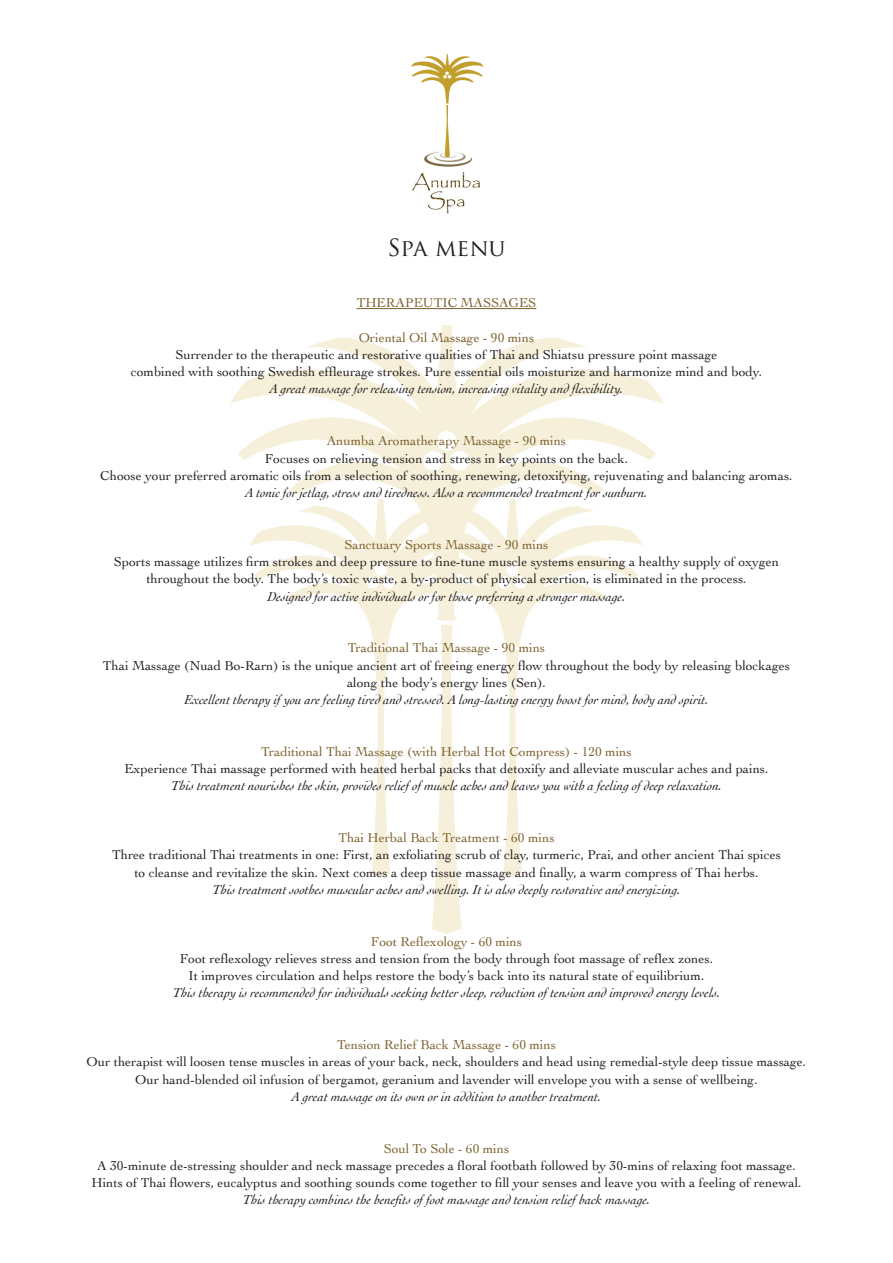
<style>
.page{position:relative;width:893px;height:1263px;background:#fff}
.page>*{position:absolute;margin:0;border:0;box-sizing:border-box;transform-origin:0 0}
.t1{font:23.1px "Trajan Pro";color:#231f20}
.t2{font:13.5px/17.2px "Cochin";color:#231f20;text-align:center}
.t3{font:italic 13.5px/17.2px "Cochin";color:#231f20;text-align:center}
.t4{font:13.5px "Cochin";color:#7c602c}
.s1{font-style:italic}
.s2{font-style:normal}
</style>
<div class="page">
<img style="left:412px;top:157px;width:68px;height:56px">
<svg style="left:411px;top:54px;width:73px;height:103px"></svg>
<img style="left:231px;top:326px;width:432px;height:608px">
<hr style="left:357px;top:308px;width:179px;height:1px;background:#7c602c">
<p class="t1" style="left:387px;top:233px;width:120px">SPA MENU</p>
<p class="t4" style="left:357px;top:294px;width:181px">THERAPEUTIC MASSAGES</p>
<p class="t4" style="left:359px;top:328px;width:177px">Oriental Oil Massage - 90 mins</p>
<p class="t2" style="left:131px;top:345px;width:633px">Surrender to the therapeutic and restorative qualities of Thai and Shiatsu pressure point massage<br>combined with soothing Swedish effleurage strokes. Pure essential oils moisturize and harmonize mind and body.<br><span class="s1">A great massage for releasing tension, increasing vitality and flexibility.</span></p>
<p class="t4" style="left:327px;top:432px;width:241px">Anumba Aromatherapy Massage - 90 mins</p>
<p class="t2" style="left:100px;top:449px;width:694px">Focuses on relieving tension and stress in key points on the back.<br>Choose your preferred aromatic oils from a selection of soothing, renewing, detoxifying, rejuvenating and balancing aromas.<br><span class="s1">A tonic for jetlag, stress and tiredness. Also a recommended treatment for sunburn.</span></p>
<p class="t4" style="left:344px;top:535px;width:206px">Sanctuary Sports Massage - 90 mins</p>
<p class="t2" style="left:114px;top:552px;width:667px">Sports massage utilizes firm strokes and deep pressure to fine-tune muscle systems ensuring a healthy supply of oxygen throughout the body. The body’s toxic waste, a by-product of physical exertion, is eliminated in the process.</p>
<p class="t3" style="left:268px;top:587px;width:359px">Designed for active individuals or for those preferring a stronger massage.</p>
<p class="t4" style="left:348px;top:639px;width:199px">Traditional Thai Massage - 90 mins</p>
<p class="t2" style="left:103px;top:656px;width:689px">Thai Massage (Nuad Bo-Rarn) is the unique ancient art of freeing energy flow throughout the body by releasing blockages along the body’s energy lines (Sen).</p>
<p class="t3" style="left:184px;top:690px;width:526px">Excellent therapy if you are feeling tired and stressed. A long-lasting energy boost for mind, body and spirit.</p>
<p class="t4" style="left:261px;top:742px;width:372px">Traditional Thai Massage (with Herbal Hot Compress) - 120 mins</p>
<p class="t3" style="left:124px;top:759px;width:646px"><span class="s2">Experience Thai massage performed with heated herbal packs that detoxify and alleviate muscular aches and pains.<br></span>This treatment nourishes the skin, provides relief of muscle aches and leaves you with a feeling of deep relaxation.</p>
<p class="t4" style="left:338px;top:828px;width:218px">Thai Herbal Back Treatment - 60 mins</p>
<p class="t2" style="left:112px;top:846px;width:670px">Three traditional Thai treatments in one: First, an exfoliating scrub of clay, turmeric, Prai, and other ancient Thai spices to cleanse and revitalize the skin. Next comes a deep tissue massage and finally, a warm compress of Thai herbs.<br><span class="s1">This treatment soothes muscular aches and swelling. It is also deeply restorative and energizing.</span></p>
<p class="t4" style="left:371px;top:932px;width:153px">Foot Reflexology - 60 mins</p>
<p class="t2" style="left:173px;top:949px;width:549px">Foot reflexology relieves stress and tension from the body through foot massage of reflex zones.<br>It improves circulation and helps restore the body’s back into its natural state of equilibrium.<br><span class="s1">This therapy is recommended for individuals seeking better sleep, reduction of tension and improved energy levels.</span></p>
<p class="t4" style="left:337px;top:1035px;width:220px">Tension Relief Back Massage - 60 mins</p>
<p class="t2" style="left:87px;top:1053px;width:721px">Our therapist will loosen tense muscles in areas of your back, neck, shoulders and head using remedial-style deep tissue massage.</p>
<p class="t2" style="left:135px;top:1070px;width:624px">Our hand-blended oil infusion of bergamot, geranium and lavender will envelope you with a sense of wellbeing.<br><span class="s1">A great massage on its own or in addition to another treatment.</span></p>
<p class="t4" style="left:384px;top:1139px;width:127px">Soul To Sole - 60 mins</p>
<p class="t2" style="left:91px;top:1156px;width:712px">A 30-minute de-stressing shoulder and neck massage precedes a floral footbath followed by 30-mins of relaxing foot massage.<br>Hints of Thai flowers, eucalyptus and soothing sounds come together to fill your senses and leave you with a feeling of renewal.</p>
<p class="t3" style="left:243px;top:1191px;width:409px">This therapy combines the benefits of foot massage and tension relief back massage.</p>
</div>
